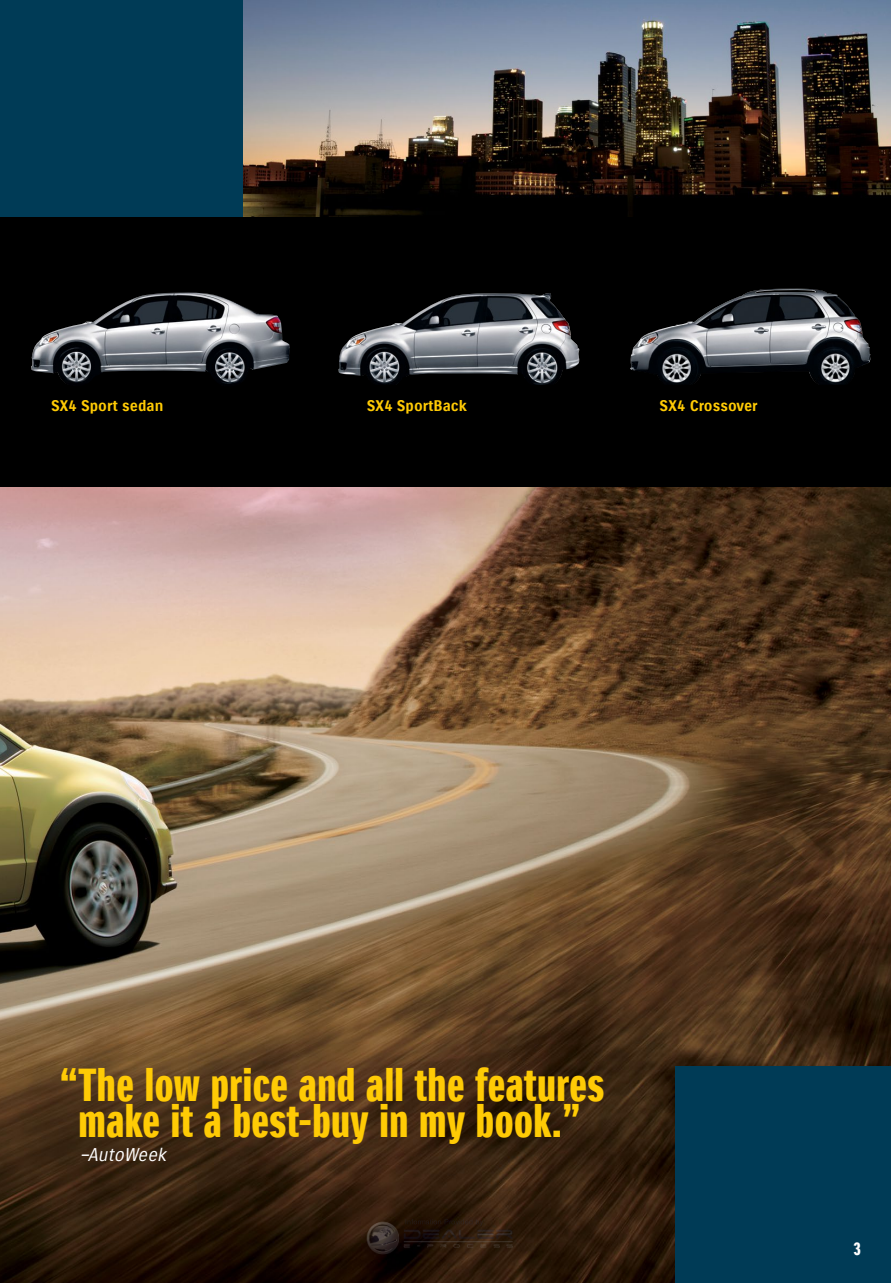
<style>
.page{position:relative;width:891px;height:1283px;background:#fff}
.page>*{position:absolute;margin:0;border:0;box-sizing:border-box;transform-origin:0 0}
.t1{font:45px/36px "Suzuki PRO Headline";letter-spacing:.01em;color:#ffcb05;text-align:center}
.t2{font:italic 18px "Suzuki PRO Regular";color:#fff}
.t3{font:18px "Suzuki PRO Headline";color:#fff}
.t4{font:15px "Suzuki PRO Bold";color:#ffcb05}
</style>
<div class="page">
<img style="left:0;top:486px;width:891px;height:796px">
<div style="left:0;top:216px;width:891px;height:270px;background:#000"></div>
<div style="left:0;top:0;width:243px;height:216px;background:#003b56"></div>
<img style="left:243px;top:0;width:648px;height:216px">
<div style="left:675px;top:1066px;width:216px;height:216px;background:#003b56"></div>
<img style="left:31px;top:293px;width:259px;height:91px">
<img style="left:338px;top:293px;width:242px;height:92px">
<img style="left:630px;top:288px;width:241px;height:97px">
<img style="left:356px;top:1182px;width:179px;height:100px">
<p class="t4" style="left:51px;top:396px;width:114px">SX4 Sport sedan</p>
<p class="t4" style="left:367px;top:396px;width:102px">SX4 SportBack</p>
<p class="t4" style="left:660px;top:396px;width:100px">SX4 Crossover</p>
<p class="t1" style="left:60px;top:1067px;width:546px">“The low price and all the features make it a best-buy in my book.”</p>
<p class="t2" style="left:81px;top:1144px;width:91px">–AutoWeek</p>
<p class="t3" style="left:853px;top:1237px;width:9px">3</p>
</div>
